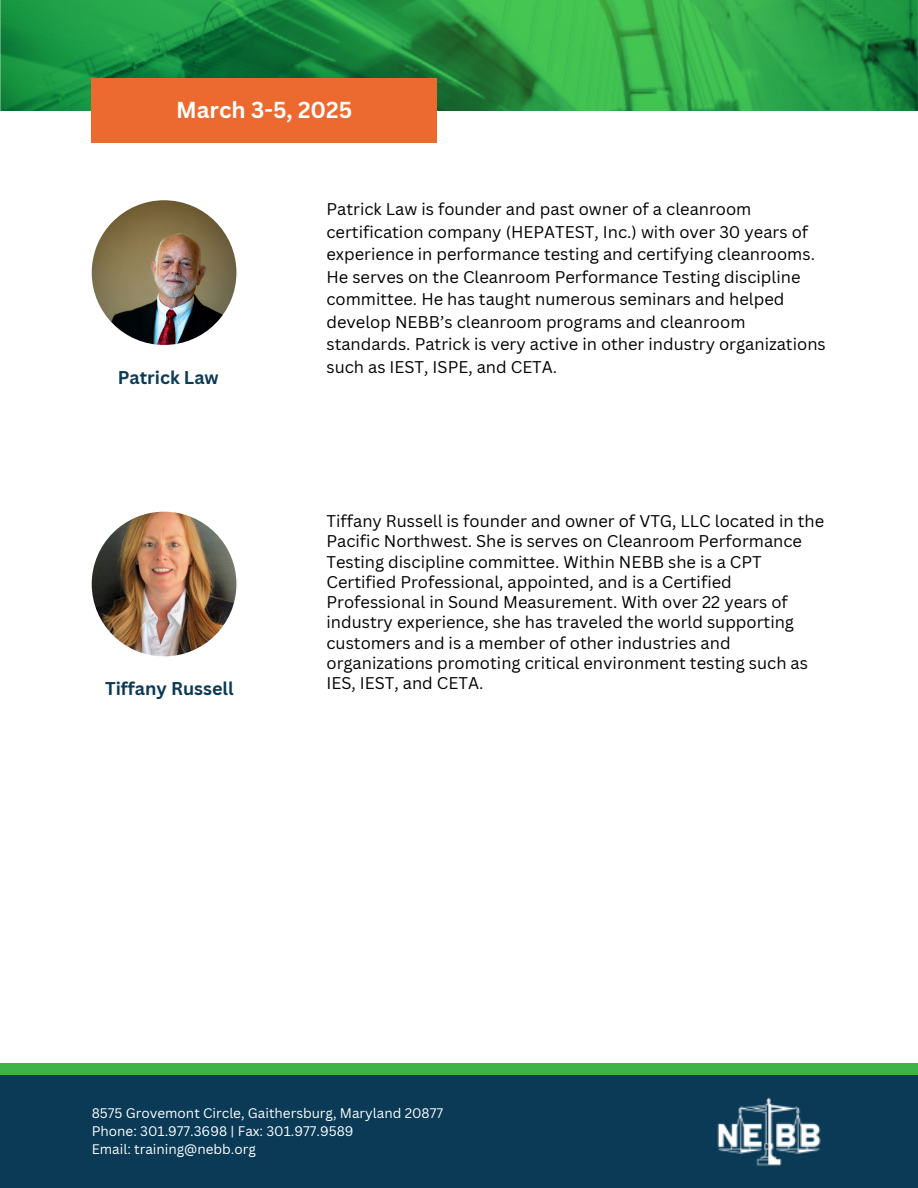
<style>
.page{position:relative;width:918px;height:1188px;background:#fff}
.page>*{position:absolute;margin:0;border:0;box-sizing:border-box;transform-origin:0 0}
.t1{font:700 22.5px "Canva Sans";color:#fff}
.t2{font:700 18px "Canva Sans";color:#0a3a55}
.t3{font:16.5px/20.2px "Canva Sans";color:#000}
.t4{font:13.5px "Canva Sans";color:#fff}
</style>
<div class="page">
<div style="left:0;top:1075px;width:918px;height:113px;background:#0a3a55"></div>
<div style="left:0;top:1063px;width:918px;height:12px;background:#3cb448"></div>
<img style="left:0;top:0;width:918px;height:111px">
<div style="left:92px;top:78px;width:345px;height:65px;background:#ec6a2f"></div>
<img style="left:92px;top:200px;width:144px;height:145px;border-radius:50%">
<img style="left:92px;top:512px;width:144px;height:144px;border-radius:50%">
<img style="left:717px;top:1097px;width:104px;height:69px">
<h3 class="t1" style="left:176px;top:94px;width:178px">March 3-5, 2025</h3>
<p class="t2" style="left:118px;top:365px;width:102px">Patrick Law</p>
<h2 class="t2" style="left:105px;top:676px;width:130px">Tiffany Russell</h2>
<h2 class="t3" style="left:326px;top:198px;width:501px;line-height:22.5px">Patrick Law is founder and past owner of a cleanroom certification company (HEPATEST, Inc.) with over 30 years of experience in performance testing and certifying cleanrooms.<br>He serves on the Cleanroom Performance Testing discipline committee. He has taught numerous seminars and helped develop NEBB’s cleanroom programs and cleanroom standards. Patrick is very active in other industry organizations such as IEST, ISPE, and CETA.</h2>
<p class="t3" style="left:326px;top:510px;width:499px">Tiffany Russell is founder and owner of VTG, LLC located in the Pacific Northwest. She is serves on Cleanroom Performance Testing discipline committee. Within NEBB she is a CPT Certified Professional, appointed, and is a Certified Professional in Sound Measurement. With over 22 years of industry experience, she has traveled the world supporting customers and is a member of other industries and organizations promoting critical environment testing such as IES, IEST, and CETA.</p>
<h3 class="t4" style="left:92px;top:1103px;width:353px">8575 Grovemont Circle, Gaithersburg, Maryland 20877</h3>
<p class="t4" style="left:92px;top:1121px;width:263px">Phone: 301.977.3698 | Fax: 301.977.9589</p>
<p class="t4" style="left:92px;top:1139px;width:166px">Email: training@nebb.org</p>
</div>
